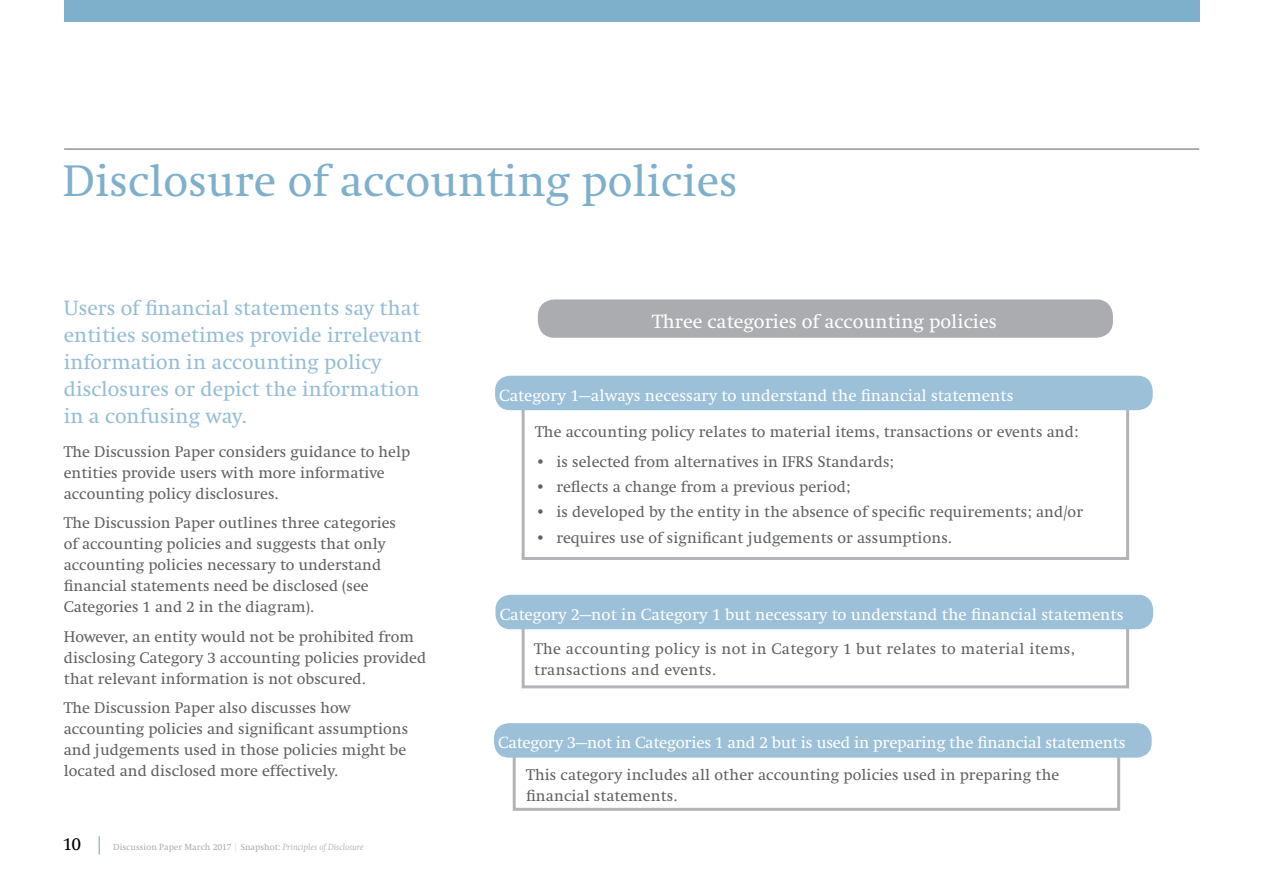
<style>
.page{position:relative;width:1263px;height:893px;background:#fff}
.page>*{position:absolute;margin:0;border:0;box-sizing:border-box;transform-origin:0 0}
.t1{font:45px "Swift LT Pro";color:#7eb0cc}
.t2{font:21px/27px "Swift LT Pro";color:#95bdd5}
.t3{font:19.5px "Swift LT Pro";color:#fff}
.t4{font:16.5px "Swift LT Pro";color:#fff}
.t5{font:15.75px/21px "Swift LT Pro";color:#5f6062}
.t6{font:15.75px/21px "Swift LT Pro";letter-spacing:.025em;color:#5f6062}
.t7{font:9px "Swift LT Pro";color:#aaacaf}
.s1{font-size:18px;color:#000}
.s2{font-size:18px;color:#7eb0cc}
.s3{color:#d7e5ef}
.s4{font-style:italic}
</style>
<div class="page">
<div style="left:64px;top:0;width:1135px;height:21px;background:#7eb0cc"></div>
<hr style="left:64px;top:149px;width:1135px;height:1px;background:#5f6062">
<div style="left:538px;top:299px;width:575px;height:39px;background:#aaacaf;border-radius:16px"></div>
<div style="left:522px;top:402px;width:607px;height:158px;border:3px solid #b2b4b7"></div>
<div style="left:495px;top:376px;width:658px;height:34px;background:#9bc0d7;border-radius:15px"></div>
<div style="left:522px;top:614px;width:607px;height:74px;border:3px solid #b2b4b7"></div>
<div style="left:495px;top:595px;width:658px;height:34px;background:#9bc0d7;border-radius:15px"></div>
<div style="left:513px;top:742px;width:607px;height:69px;border:3px solid #b2b4b7"></div>
<div style="left:494px;top:723px;width:658px;height:35px;background:#9bc0d7;border-radius:15px"></div>
<h1 class="t1" style="left:63px;top:155px;width:676px">Disclosure of accounting policies</h1>
<h2 class="t2" style="left:64px;top:294px;width:359px">Users of financial statements say that entities sometimes provide irrelevant information in accounting policy disclosures or depict the information in a confusing way.</h2>
<p class="t5" style="left:64px;top:441px;width:348px">The Discussion Paper considers guidance to help entities provide users with more informative accounting policy disclosures.</p>
<p class="t5" style="left:64px;top:512px;width:334px">The Discussion Paper outlines three categories of accounting policies and suggests that only accounting policies necessary to understand financial statements need be disclosed (see Categories 1 and 2 in the diagram).</p>
<p class="t5" style="left:64px;top:626px;width:364px">However, an entity would not be prohibited from disclosing Category 3 accounting policies provided that relevant information is not obscured.</p>
<p class="t5" style="left:64px;top:697px;width:346px">The Discussion Paper also discusses how accounting policies and significant assumptions and judgements used in those policies might be located and disclosed more effectively.</p>
<p class="t7" style="left:63px;top:842px;width:302px"><span class="s1">10</span> <span class="s2">|</span> Discussion Paper March 2017 <span class="s3">|</span> Snapshot: <span class="s4">Principles of Disclosure</span></p>
<p class="t3" style="left:652px;top:310px;width:346px">Three categories of accounting policies</p>
<p class="t4" style="left:499px;top:385px;width:516px">Category 1—always necessary to understand the financial statements</p>
<p class="t5" style="left:535px;top:422px;width:544px">The accounting policy relates to material items, transactions or events and:</p>
<p class="t5" style="left:535px;top:451px;width:360px">• is selected from alternatives in IFRS Standards;</p>
<p class="t5" style="left:535px;top:476px;width:317px">• reflects a change from a previous period;</p>
<p class="t5" style="left:535px;top:502px;width:549px">• is developed by the entity in the absence of specific requirements; and/or</p>
<p class="t5" style="left:535px;top:527px;width:418px">• requires use of significant judgements or assumptions.</p>
<p class="t4" style="left:500px;top:604px;width:625px">Category 2—not in Category 1 but necessary to understand the financial statements</p>
<p class="t6" style="left:534px;top:639px;width:542px">The accounting policy is not in Category 1 but relates to material items, transactions and events.</p>
<p class="t4" style="left:498px;top:733px;width:629px">Category 3—not in Categories 1 and 2 but is used in preparing the financial statements</p>
<p class="t5" style="left:526px;top:764px;width:535px">This category includes all other accounting policies used in preparing the financial statements.</p>
</div>
